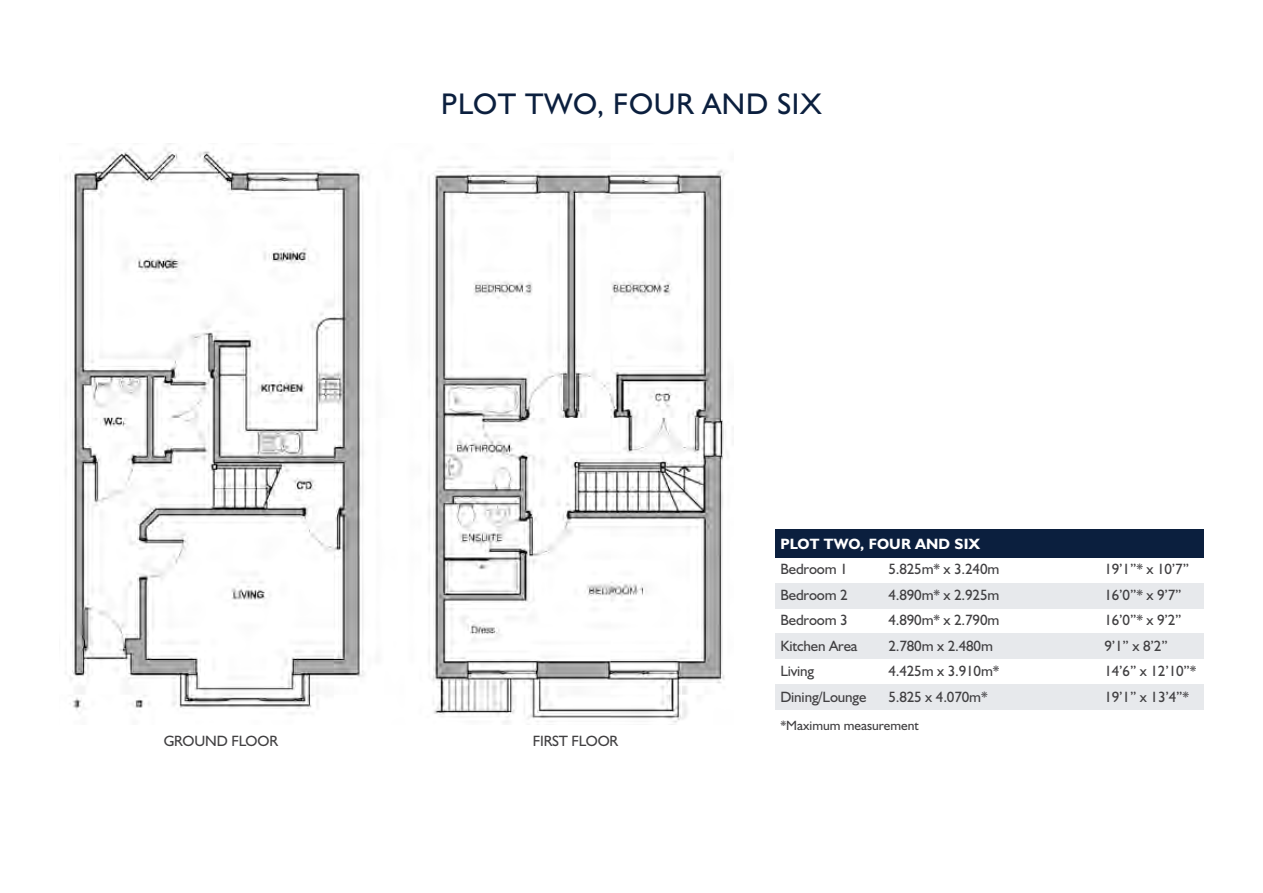
<style>
.page{position:relative;width:1263px;height:893px;background:#fff}
.page>*{position:absolute;margin:0;border:0;box-sizing:border-box;transform-origin:0 0}
.t1{font:30px "Humanist 521 BT";letter-spacing:.025em;color:#0b1f3e}
.t2{font:15px "Humanist 521 BT";letter-spacing:-.01em;color:#414042}
.t3{font:700 15px "Humanist 521 BT";letter-spacing:.01em;color:#fff}
.t4{font:13.5px "Humanist 521 BT";color:#414042}
</style>
<div class="page">
<div style="left:775px;top:583px;width:428px;height:25px;background:#e7e9ec"></div>
<div style="left:775px;top:684px;width:428px;height:25px;background:#e7e9ec"></div>
<div style="left:775px;top:634px;width:428px;height:25px;background:#e7e9ec"></div>
<div style="left:775px;top:529px;width:428px;height:29px;background:#0b1f3e"></div>
<img style="left:65px;top:147px;width:660px;height:576px">
<h1 class="t1" style="left:441px;top:86px;width:382px">PLOT TWO, FOUR AND SIX</h1>
<p class="t2" style="left:164px;top:732px;width:115px">GROUND FLOOR</p>
<p class="t2" style="left:533px;top:732px;width:87px">FIRST FLOOR</p>
<p class="t3" style="left:780px;top:534px;width:202px">PLOT TWO, FOUR AND SIX</p>
<p class="t2" style="left:780px;top:560px;width:69px">Bedroom 1</p>
<p class="t2" style="left:888px;top:560px;width:113px">5.825m* x 3.240m</p>
<p class="t2" style="left:1104px;top:560px;width:86px">19’1”* x 10’7”</p>
<p class="t2" style="left:780px;top:586px;width:69px">Bedroom 2</p>
<p class="t2" style="left:888px;top:586px;width:113px">4.890m* x 2.925m</p>
<p class="t2" style="left:1104px;top:586px;width:79px">16’0”* x 9’7”</p>
<p class="t2" style="left:780px;top:611px;width:69px">Bedroom 3</p>
<p class="t2" style="left:888px;top:611px;width:113px">4.890m* x 2.790m</p>
<p class="t2" style="left:1104px;top:611px;width:79px">16’0”* x 9’2”</p>
<p class="t2" style="left:780px;top:637px;width:78px">Kitchen Area</p>
<p class="t2" style="left:888px;top:637px;width:106px">2.780m x 2.480m</p>
<p class="t2" style="left:1104px;top:637px;width:65px">9’1” x 8’2”</p>
<p class="t2" style="left:780px;top:662px;width:36px">Living</p>
<p class="t2" style="left:888px;top:662px;width:113px">4.425m x 3.910m*</p>
<p class="t2" style="left:1104px;top:662px;width:94px">14’6” x 12’10”*</p>
<p class="t2" style="left:780px;top:688px;width:88px">Dining/Lounge</p>
<p class="t2" style="left:888px;top:688px;width:101px">5.825 x 4.070m*</p>
<p class="t2" style="left:1104px;top:688px;width:86px">19’1” x 13’4”*</p>
<p class="t4" style="left:780px;top:717px;width:140px">*Maximum measurement</p>
</div>
